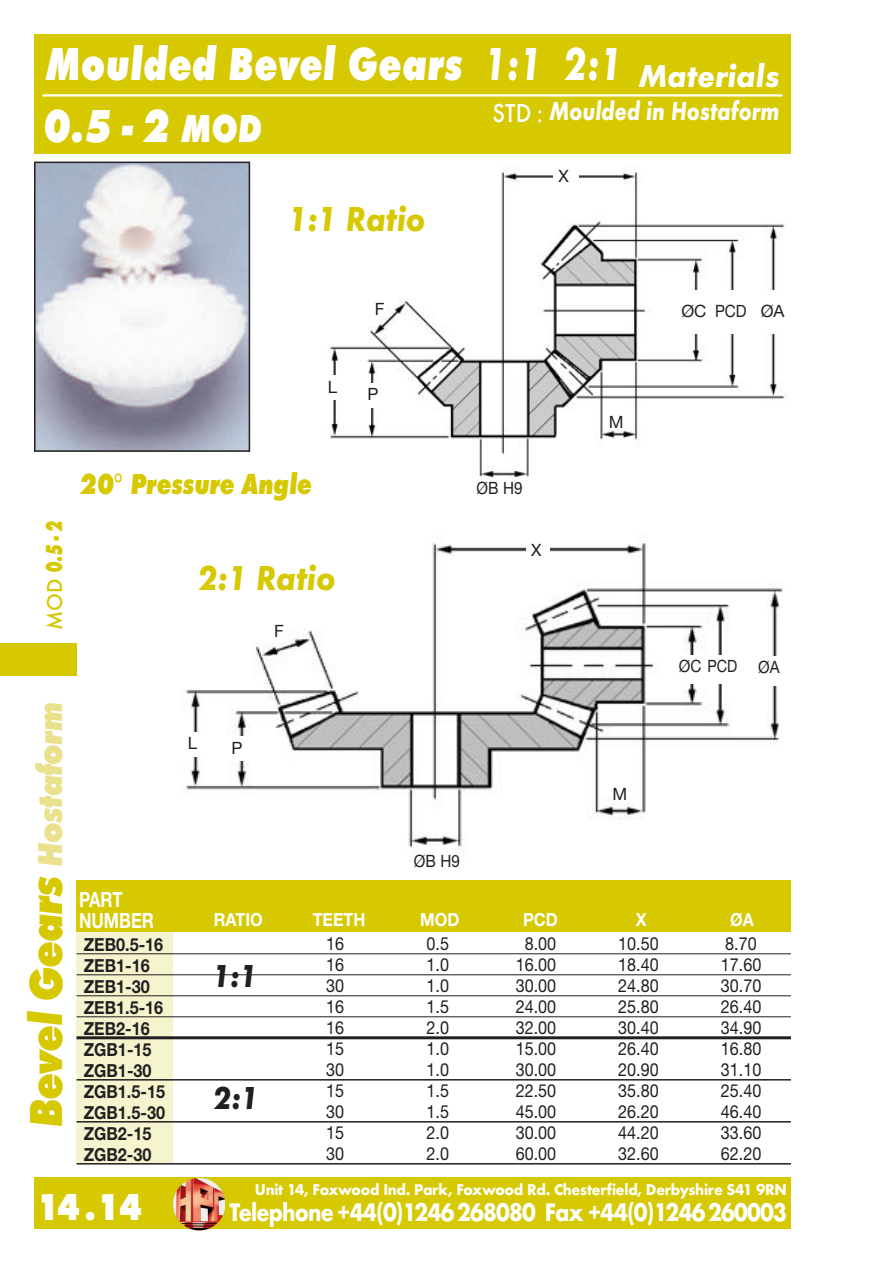
<style>
.page{position:relative;width:893px;height:1263px;background:#fff}
.page>*{position:absolute;margin:0;border:0;box-sizing:border-box;transform-origin:0 0}
.t1{font:italic 800 48px "Futura T";letter-spacing:.02em;color:#fff;scale:.78 1}
.t2{font:italic 800 48px "Futura T";letter-spacing:-.025em;color:#d6c801;scale:.9 1}
.t3{font:italic 800 48px "Futura T";letter-spacing:.02em;color:#fff;scale:.8 1}
.t4{font:800 39px "Futura T";color:#fff;scale:.83 1}
.t5{font:italic 700 36px "Futura T";color:#d6c801;scale:.9 1}
.t6{font:italic 700 33px "Futura T";color:#fff;scale:.95 1}
.t7{font:italic 700 33px "Futura T";color:#231f20;scale:.9 1}
.t8{font:italic 800 30px "Futura T";color:#d6c801;scale:.8 1}
.t9{font:italic 700 27px "Futura T";color:#fff;scale:.8 1}
.t10{font:700 26.4px "Futura T";letter-spacing:-.035em;color:#fff;scale:.87 1}
.t11{font:italic 800 24px "Futura T";color:#d6c801;scale:.65 1}
.t12{font:700 21px/21px "Helvetica Neue";color:#fff;scale:.8 1}
.t13{font:18px/21px "Helvetica Neue";color:#231f20;text-align:justify;scale:.9 1}
.t14{font:700 18px/21px "Helvetica Neue";color:#231f20;scale:.9 1}
.t15{font:700 18px "Helvetica Neue";color:#fff;scale:.9 1}
.t16{font:17.1px "Helvetica Neue";color:#231f20}
.t17{font:17.1px "Helvetica Neue";color:#231f20;scale:.9 1}
.t18{font:700 16.2px "Futura T";letter-spacing:-.02em;color:#fff;scale:.95 1}
.s1{font-weight:700}
.s2{font-weight:500;font-style:normal}
.s3{font-size:40.5px}
.s4{font-weight:500;font-style:normal;font-size:22.5px}
.s5{font-size:36px;color:#eae18d}
</style>
<div class="page">
<div style="left:0;top:643px;width:77px;height:32px;background:#d6c801"></div>
<div style="left:34px;top:1177px;width:757px;height:52px;background:#d6c801"></div>
<img style="left:173px;top:1178px;width:52px;height:52px;border-radius:50%">
<div style="left:34px;top:34px;width:757px;height:119px;background:#d6c801"></div>
<img style="left:329px;top:166px;width:458px;height:312px">
<img style="left:183px;top:543px;width:600px;height:313px">
<img style="left:37px;top:165px;width:210px;height:284px">
<div style="left:34px;top:162px;width:216px;height:290px;border:2px solid #231f20"></div>
<div style="left:77px;top:925px;width:96px;height:238px;background:#f6f3cf"></div>
<div style="left:77px;top:881px;width:714px;height:51px;background:#d6c801"></div>
<hr style="left:77px;top:953px;width:714px;height:1px;background:#231f20">
<hr style="left:77px;top:974px;width:714px;height:1px;background:#231f20">
<hr style="left:77px;top:995px;width:714px;height:1px;background:#231f20">
<hr style="left:77px;top:1016px;width:714px;height:1px;background:#231f20">
<hr style="left:77px;top:1036px;width:714px;height:3px;background:#231f20">
<hr style="left:77px;top:1079px;width:714px;height:1px;background:#231f20">
<hr style="left:77px;top:1121px;width:714px;height:1px;background:#231f20">
<hr style="left:77px;top:1163px;width:714px;height:1px;background:#231f20">
<div style="left:682px;top:291px;width:98px;height:43px;background:#fff"></div>
<div style="left:362px;top:383px;width:26px;height:25px;background:#fff"></div>
<div style="left:323px;top:376px;width:23px;height:24px;background:#fff"></div>
<div style="left:554px;top:165px;width:25px;height:29px;background:#fff"></div>
<div style="left:227px;top:737px;width:25px;height:24px;background:#fff"></div>
<div style="left:183px;top:732px;width:23px;height:25px;background:#fff"></div>
<div style="left:526px;top:539px;width:24px;height:27px;background:#fff"></div>
<div style="left:672px;top:655px;width:36px;height:29px;background:#fff"></div>
<div style="left:753px;top:656px;width:38px;height:29px;background:#fff"></div>
<div style="left:702px;top:655px;width:42px;height:29px;background:#fff"></div>
<hr style="left:43px;top:94px;width:739px;height:3px;background:#fff">
<h1 class="t1" style="left:44px;top:34px;width:743px">Moulded Bevel Gears <span class="s1">1:1 2:1</span></h1>
<h3 class="t6" style="left:638px;top:57px;width:150px">Materials</h3>
<h3 class="t9" style="left:492px;top:95px;width:360px"><span class="s2">STD :</span> Moulded in Hostaform</h3>
<h1 class="t3" style="left:43px;top:97px;width:274px">0.5 - 2 <span class="s3">MOD</span></h1>
<h3 class="t5" style="left:288px;top:198px;width:154px">1:1 Ratio</h3>
<p class="t16" style="left:559px;top:166px;width:12px">X</p>
<p class="t16" style="left:375px;top:299px;width:11px">F</p>
<p class="t16" style="left:681px;top:301px;width:105px">ØC PCD ØA</p>
<p class="t16" style="left:328px;top:376px;width:11px">L</p>
<p class="t16" style="left:367px;top:384px;width:12px">P</p>
<p class="t16" style="left:609px;top:412px;width:16px">M</p>
<h3 class="t11" style="left:40px;top:630px;width:168px;rotate:-90deg"><span class="s4">MOD</span> 0.5 - 2</h3>
<h1 class="t2" style="left:17px;top:1129px;width:475px;rotate:-90deg">Bevel Gears <span class="s5">Hostaform</span></h1>
<h3 class="t8" style="left:80px;top:465px;width:291px">20° Pressure Angle</h3>
<h3 class="t5" style="left:198px;top:557px;width:154px">2:1 Ratio</h3>
<p class="t16" style="left:274px;top:621px;width:11px">F</p>
<p class="t16" style="left:188px;top:733px;width:11px">L</p>
<p class="t16" style="left:232px;top:737px;width:12px">P</p>
<p class="t17" style="left:477px;top:478px;width:53px">ØB H9</p>
<p class="t16" style="left:531px;top:540px;width:12px">X</p>
<p class="t17" style="left:414px;top:850px;width:53px">ØB H9</p>
<p class="t16" style="left:612px;top:784px;width:16px">M</p>
<p class="t17" style="left:679px;top:656px;width:114px">ØC PCD ØA</p>
<p class="t12" style="left:79px;top:888px;width:95px">PART<br>NUMBER</p>
<p class="t14" style="left:84px;top:933px;width:92px">ZEB0.5-16<br>ZEB1-16<br>ZEB1-30<br>ZEB1.5-16<br>ZEB2-16<br>ZGB1-15<br>ZGB1-30<br>ZGB1.5-15<br>ZGB1.5-30<br>ZGB2-15<br>ZGB2-30</p>
<p class="t13" style="left:326px;top:933px;width:22px">16<br>16<br>30<br>16<br>16<br>15<br>30<br>15<br>30<br>15<br>30</p>
<p class="t13" style="left:426px;top:933px;width:27px">0.5<br>1.0<br>1.0<br>1.5<br>2.0<br>1.0<br>1.0<br>1.5<br>1.5<br>2.0<br>2.0</p>
<p class="t13" style="left:516px;top:933px;width:47px;text-align:center">8.00<br>16.00<br>30.00<br>24.00<br>32.00<br>15.00<br>30.00<br>22.50<br>45.00<br>30.00<br>60.00</p>
<p class="t13" style="left:618px;top:933px;width:47px">10.50<br>18.40<br>24.80<br>25.80<br>30.40<br>26.40<br>20.90<br>35.80<br>26.20<br>44.20<br>32.60</p>
<p class="t13" style="left:721px;top:933px;width:47px;text-align:left">8.70<br>17.60<br>30.70<br>26.40<br>34.90<br>16.80<br>31.10<br>25.40<br>46.40<br>33.60<br>62.20</p>
<p class="t15" style="left:214px;top:908px;width:56px">RATIO</p>
<p class="t15" style="left:313px;top:908px;width:60px">TEETH</p>
<p class="t15" style="left:420px;top:908px;width:45px">MOD</p>
<p class="t15" style="left:523px;top:908px;width:40px">PCD</p>
<p class="t15" style="left:636px;top:908px;width:14px">X</p>
<p class="t15" style="left:730px;top:908px;width:28px">ØA</p>
<h3 class="t7" style="left:213px;top:957px;width:51px">1:1</h3>
<h3 class="t7" style="left:214px;top:1078px;width:51px">2:1</h3>
<h2 class="t4" style="left:36px;top:1184px;width:129px">14.14</h2>
<p class="t18" style="left:255px;top:1180px;width:561px">Unit 14, Foxwood Ind. Park, Foxwood Rd. Chesterfield, Derbyshire S41 9RN</p>
<h3 class="t10" style="left:229px;top:1197px;width:642px">Telephone+44(0)1246 268080 Fax +44(0)1246 260003</h3>
</div>
